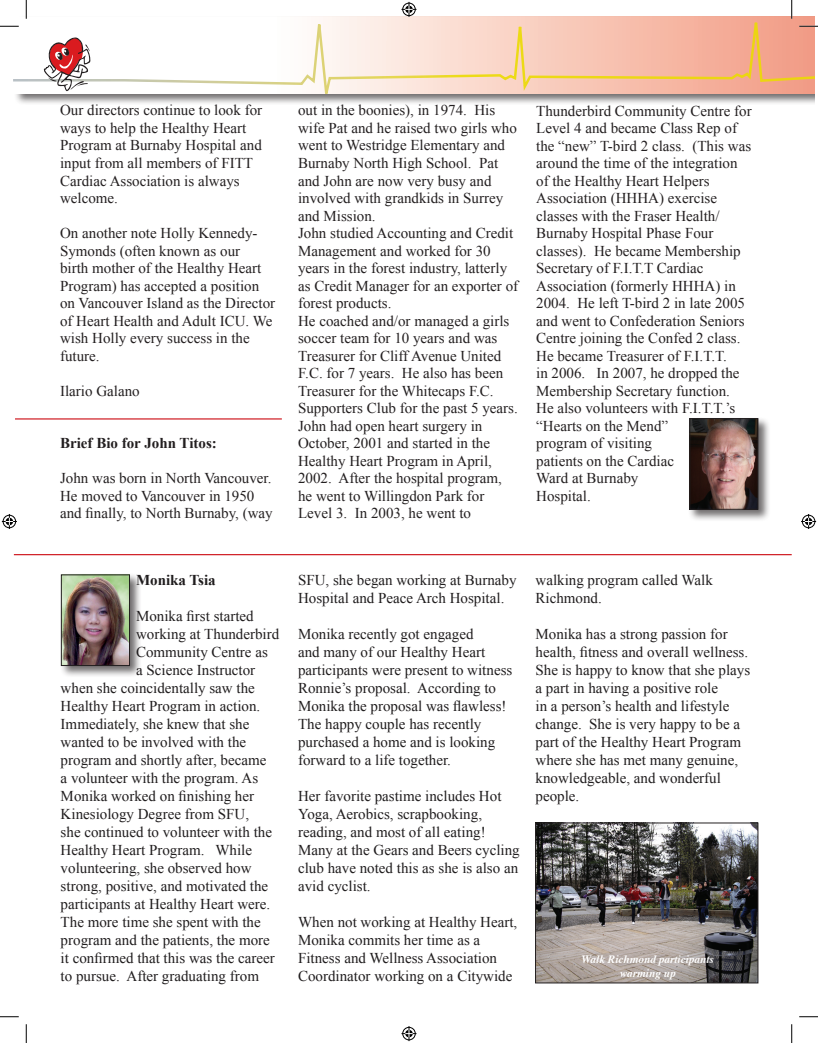
<style>
.page{position:relative;width:818px;height:1043px;background:#fff}
.page>*{position:absolute;margin:0;border:0;box-sizing:border-box;transform-origin:0 0}
.t1{font:15px/17.5px "Times New Roman";color:#231f20}
.t2{font:15px/18px "Times New Roman";color:#201d1e}
.t3{font:700 15px "Times New Roman";color:#231f20}
.t4{font:700 15px "Times New Roman";color:#201d1e}
.t5{font:italic 700 11.25px/13.5px "Times";color:#fff;text-align:center}
</style>
<div class="page">
<div style="left:60px;top:573px;width:82px;height:105px;background:#231f20;opacity:.65"></div>
<img style="left:63px;top:576px;width:65px;height:88px">
<div style="left:61px;top:574px;width:69px;height:92px;border:1px solid #231f20"></div>
<div style="left:688px;top:417px;width:82px;height:105px;background:#231f20;opacity:.65"></div>
<img style="left:691px;top:420px;width:65px;height:87px">
<div style="left:689px;top:418px;width:69px;height:91px;border:1px solid #231f20"></div>
<hr style="left:14px;top:554px;width:777px;height:1px;background:#d1232a">
<hr style="left:15px;top:418px;width:267px;height:1px;background:#d1232a">
<img style="left:537px;top:824px;width:219px;height:157px">
<div style="left:535px;top:822px;width:223px;height:161px;border:1px solid #231f20"></div>
<div style="left:14px;top:16px;width:800px;height:90px;background:#231f20;opacity:.65"></div>
<svg style="left:15px;top:17px;width:799px;height:2px"></svg>
<svg style="left:12px;top:19px;width:802px;height:76px"></svg>
<svg style="left:44px;top:38px;width:47px;height:53px"></svg>
<svg style="left:0;top:26px;width:19px;height:1px"></svg>
<svg style="left:799px;top:26px;width:19px;height:1px"></svg>
<svg style="left:0;top:1016px;width:19px;height:1px"></svg>
<svg style="left:799px;top:1016px;width:19px;height:1px"></svg>
<svg style="left:26px;top:0;width:1px;height:19px"></svg>
<svg style="left:26px;top:1024px;width:1px;height:18px"></svg>
<svg style="left:791px;top:0;width:1px;height:19px"></svg>
<svg style="left:791px;top:1024px;width:1px;height:18px"></svg>
<svg style="left:401px;top:2px;width:15px;height:15px"></svg>
<svg style="left:401px;top:1026px;width:15px;height:15px"></svg>
<svg style="left:2px;top:514px;width:15px;height:15px"></svg>
<svg style="left:801px;top:514px;width:15px;height:15px"></svg>
<p class="t1" style="left:60px;top:101px;width:204px">Our directors continue to look for ways to help the Healthy Heart<br>Program at Burnaby Hospital and input from all members of FITT<br>Cardiac Association is always welcome.</p>
<p class="t1" style="left:60px;top:224px;width:217px">On another note Holly Kennedy-<br>Symonds (often known as our<br>birth mother of the Healthy Heart<br>Program) has accepted a position on Vancouver Island as the Director of Heart Health and Adult ICU. We wish Holly every success in the future.</p>
<p class="t1" style="left:60px;top:381px;width:81px">Ilario Galano</p>
<p class="t3" style="left:60px;top:433px;width:158px">Brief Bio for John Titos:</p>
<p class="t1" style="left:60px;top:469px;width:214px">John was born in North Vancouver.<br>He moved to Vancouver in 1950 and finally, to North Burnaby, (way</p>
<p class="t1" style="left:298px;top:101px;width:221px">out in the boonies), in 1974. His wife Pat and he raised two girls who went to Westridge Elementary and<br>Burnaby North High School. Pat and John are now very busy and involved with grandkids in Surrey and Mission.<br>John studied Accounting and Credit<br>Management and worked for 30 years in the forest industry, latterly as Credit Manager for an exporter of forest products.<br>He coached and/or managed a girls soccer team for 10 years and was<br>Treasurer for Cliff Avenue United<br>F.C. for 7 years. He also has been<br>Treasurer for the Whitecaps F.C.<br>Supporters Club for the past 5 years.<br>John had open heart surgery in<br>October, 2001 and started in the<br>Healthy Heart Program in April,<br>2002. After the hospital program, he went to Willingdon Park for<br>Level 3. In 2003, he went to</p>
<p class="t1" style="left:536px;top:102px;width:217px">Thunderbird Community Centre for<br>Level 4 and became Class Rep of the “new” T-bird 2 class. (This was around the time of the integration of the Healthy Heart Helpers<br>Association (HHHA) exercise classes with the Fraser Health/<br>Burnaby Hospital Phase Four classes). He became Membership<br>Secretary of F.I.T.T Cardiac<br>Association (formerly HHHA) in<br>2004. He left T-bird 2 in late 2005 and went to Confederation Seniors<br>Centre joining the Confed 2 class.<br>He became Treasurer of F.I.T.T.<br>in 2006. In 2007, he dropped the<br>Membership Secretary function.<br>He also volunteers with F.I.T.T.’s “Hearts on the Mend”<br>program of visiting<br>patients on the Cardiac<br>Ward at Burnaby<br>Hospital.</p>
<p class="t4" style="left:136px;top:569px;width:81px">Monika Tsia</p>
<p class="t2" style="left:136px;top:606px;width:119px">Monika first started</p>
<p class="t2" style="left:136px;top:624px;width:145px">working at Thunderbird</p>
<p class="t2" style="left:136px;top:642px;width:133px">Community Centre as</p>
<p class="t2" style="left:136px;top:660px;width:121px">a Science Instructor</p>
<p class="t2" style="left:61px;top:678px;width:196px">when she coincidentally saw the</p>
<p class="t2" style="left:61px;top:696px;width:201px">Healthy Heart Program in action.</p>
<p class="t2" style="left:61px;top:714px;width:190px">Immediately, she knew that she</p>
<p class="t2" style="left:61px;top:732px;width:187px">wanted to be involved with the</p>
<p class="t2" style="left:61px;top:750px;width:207px">program and shortly after, became</p>
<p class="t2" style="left:61px;top:768px;width:199px">a volunteer with the program. As</p>
<p class="t2" style="left:61px;top:786px;width:195px">Monika worked on finishing her</p>
<p class="t2" style="left:61px;top:804px;width:190px">Kinesiology Degree from SFU,</p>
<p class="t2" style="left:61px;top:822px;width:213px">she continued to volunteer with the</p>
<p class="t2" style="left:61px;top:840px;width:193px">Healthy Heart Program. While</p>
<p class="t2" style="left:61px;top:858px;width:192px">volunteering, she observed how</p>
<p class="t2" style="left:61px;top:876px;width:209px">strong, positive, and motivated the</p>
<p class="t2" style="left:61px;top:894px;width:211px">participants at Healthy Heart were.</p>
<p class="t2" style="left:61px;top:912px;width:201px">The more time she spent with the</p>
<p class="t2" style="left:61px;top:930px;width:211px">program and the patients, the more</p>
<p class="t2" style="left:61px;top:948px;width:216px">it confirmed that this was the career</p>
<p class="t2" style="left:61px;top:966px;width:200px">to pursue. After graduating from</p>
<p class="t2" style="left:298px;top:570px;width:220px">SFU, she began working at Burnaby<br>Hospital and Peace Arch Hospital.</p>
<p class="t2" style="left:298px;top:624px;width:216px">Monika recently got engaged<br>and many of our Healthy Heart participants were present to witness<br>Ronnie’s proposal. According to<br>Monika the proposal was flawless!<br>The happy couple has recently purchased a home and is looking forward to a life together.</p>
<p class="t2" style="left:298px;top:786px;width:223px">Her favorite pastime includes Hot<br>Yoga, Aerobics, scrapbooking, reading, and most of all eating!<br>Many at the Gears and Beers cycling club have noted this as she is also an avid cyclist.</p>
<p class="t2" style="left:298px;top:912px;width:221px">When not working at Healthy Heart,<br>Monika commits her time as a<br>Fitness and Wellness Association<br>Coordinator working on a Citywide</p>
<p class="t2" style="left:535px;top:570px;width:179px">walking program called Walk<br>Richmond.</p>
<p class="t2" style="left:535px;top:624px;width:216px">Monika has a strong passion for health, fitness and overall wellness.<br>She is happy to know that she plays a part in having a positive role<br>in a person’s health and lifestyle change. She is very happy to be a part of the Healthy Heart Program where she has met many genuine, knowledgeable, and wonderful people.</p>
<p class="t5" style="left:581px;top:951px;width:134px">Walk Richmond participants warming up</p>
</div>
